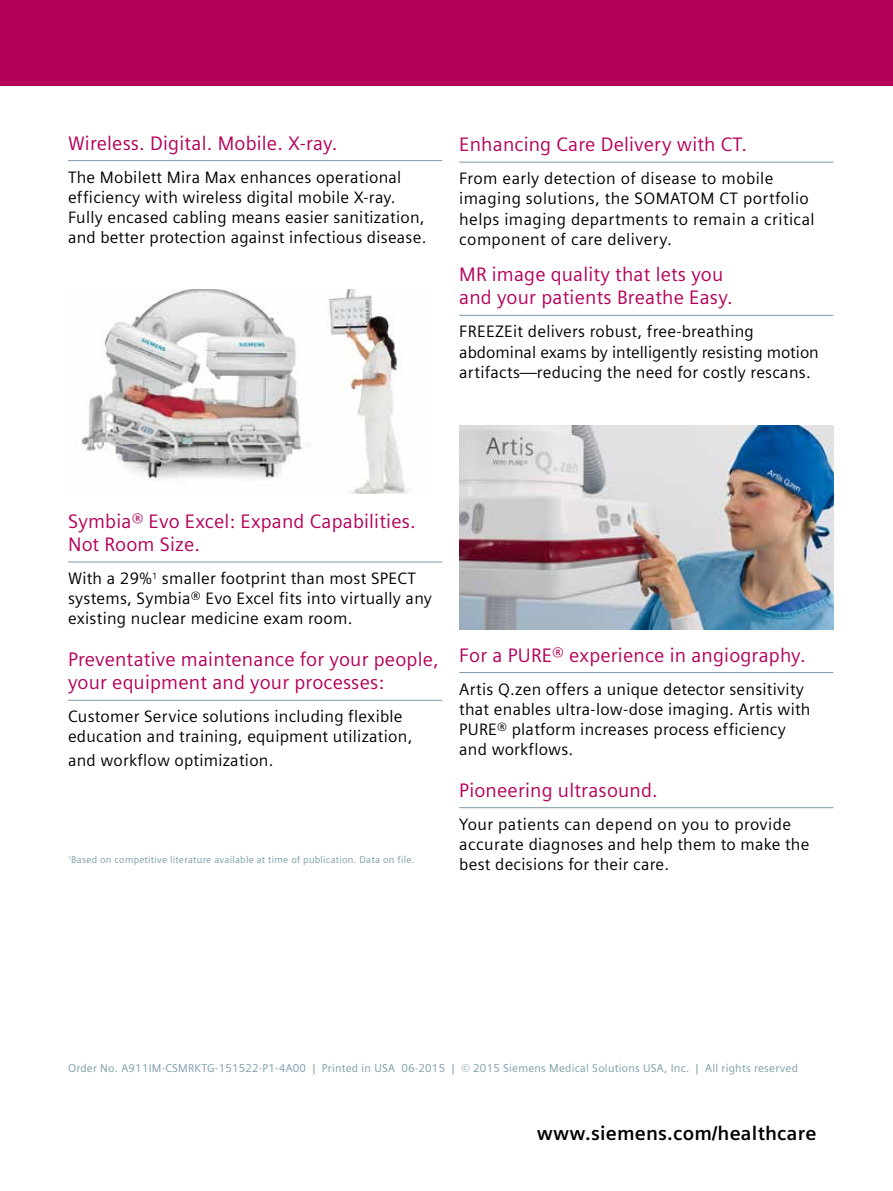
<style>
.page{position:relative;width:893px;height:1191px;background:#fff}
.page>*{position:absolute;margin:0;border:0;box-sizing:border-box;transform-origin:0 0}
.t1{font:19.5px/23.4px "Siemens Sans";letter-spacing:.01em;color:#b5005b}
.t2{font:700 19.5px "Siemens Sans";letter-spacing:.01em;color:#000}
.t3{font:16.5px/20.2px "Siemens Sans";letter-spacing:.015em;color:#000}
.t4{font:11.25px "Siemens Sans";letter-spacing:.02em;color:#7b9aa9}
.t5{font:9.75px "Siemens Sans";letter-spacing:.025em;color:#7b9aa9}
</style>
<div class="page">
<hr style="left:68px;top:160px;width:374px;height:1px;background:#7b9aa9">
<img style="left:76px;top:289px;width:332px;height:204px">
<img style="left:459px;top:425px;width:374px;height:204px">
<div style="left:0;top:0;width:893px;height:85px;background:#b5005b"></div>
<hr style="left:68px;top:561px;width:374px;height:1px;background:#7b9aa9">
<hr style="left:68px;top:700px;width:374px;height:1px;background:#7b9aa9">
<hr style="left:459px;top:162px;width:374px;height:1px;background:#7b9aa9">
<hr style="left:459px;top:315px;width:374px;height:1px;background:#7b9aa9">
<hr style="left:459px;top:672px;width:374px;height:1px;background:#7b9aa9">
<hr style="left:459px;top:807px;width:374px;height:1px;background:#7b9aa9">
<p class="t1" style="left:68px;top:131px;width:271px">Wireless. Digital. Mobile. X-ray.</p>
<p class="t3" style="left:68px;top:167px;width:360px">The Mobilett Mira Max enhances operational efficiency with wireless digital mobile X-ray.<br>Fully encased cabling means easier sanitization, and better protection against infectious disease.</p>
<p class="t1" style="left:459px;top:133px;width:289px">Enhancing Care Delivery with CT.</p>
<p class="t3" style="left:459px;top:168px;width:357px">From early detection of disease to mobile imaging solutions, the SOMATOM CT portfolio helps imaging departments to remain a critical component of care delivery.</p>
<p class="t1" style="left:459px;top:263px;width:275px">MR image quality that lets you and your patients Breathe Easy.</p>
<p class="t3" style="left:459px;top:321px;width:361px">FREEZEit delivers robust, free-breathing abdominal exams by intelligently resisting motion artifacts—reducing the need for costly rescans.</p>
<p class="t1" style="left:68px;top:509px;width:349px">Symbia® Evo Excel: Expand Capabilities.<br>Not Room Size.</p>
<p class="t3" style="left:68px;top:568px;width:365px">With a 29%<sup>1</sup> smaller footprint than most SPECT systems, Symbia® Evo Excel fits into virtually any existing nuclear medicine exam room.</p>
<p class="t1" style="left:68px;top:647px;width:372px">Preventative maintenance for your people, your equipment and your processes:</p>
<p class="t3" style="left:68px;top:706px;width:346px">Customer Service solutions including flexible education and training, equipment utilization,</p>
<p class="t3" style="left:68px;top:750px;width:207px">and workflow optimization.</p>
<p class="t5" style="left:68px;top:853px;width:348px"><sup>1</sup>Based on competitive literature available at time of publication. Data on file.</p>
<p class="t1" style="left:459px;top:643px;width:348px">For a PURE® experience in angiography.</p>
<p class="t3" style="left:459px;top:679px;width:353px">Artis Q.zen offers a unique detector sensitivity that enables ultra-low-dose imaging. Artis with PURE® platform increases process efficiency and workflows.</p>
<p class="t1" style="left:459px;top:778px;width:200px">Pioneering ultrasound.</p>
<p class="t3" style="left:459px;top:814px;width:352px">Your patients can depend on you to provide accurate diagnoses and help them to make the best decisions for their care.</p>
<p class="t4" style="left:68px;top:1061px;width:731px">Order No. A911IM-CSMRKTG-151522-P1-4A00 | Printed in USA 06-2015 | © 2015 Siemens Medical Solutions USA, Inc. | All rights reserved</p>
<p class="t2" style="left:537px;top:1122px;width:281px">www.siemens.com/healthcare</p>
</div>
